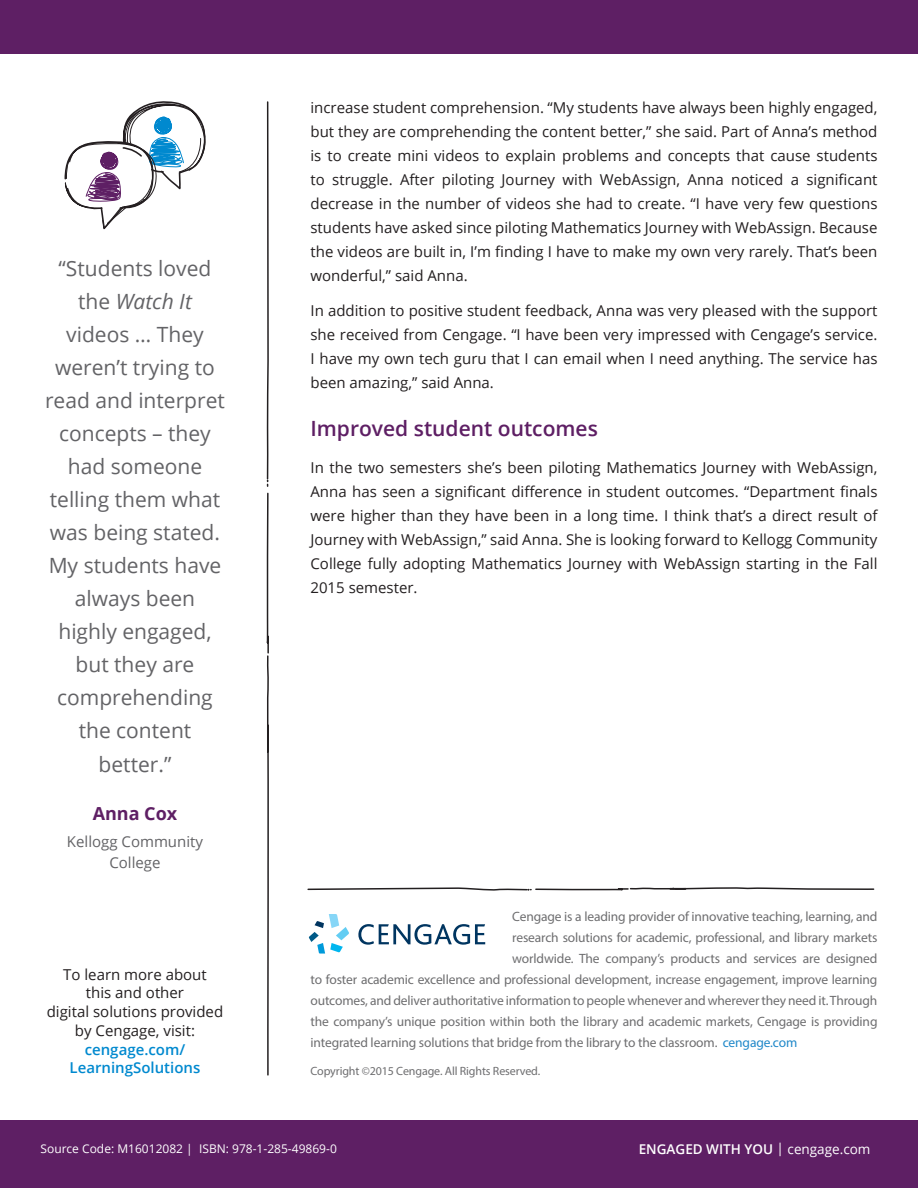
<style>
.page{position:relative;width:918px;height:1188px;background:#fff}
.page>*{position:absolute;margin:0;border:0;box-sizing:border-box;transform-origin:0 0}
.Quote{font:21px/33.2px "Open Sans";color:#636366;text-align:center}
.t1{font:600 21px "Open Sans";color:#5e1f64}
.Quote-2{font:700 18px "Open Sans";color:#5e1f64}
.Main_Body{font:15px/24px "Open Sans";color:#231f20;text-align:justify}
.Main_Body-2{font:600 15px/18.8px "Open Sans";color:#0089cf;text-align:center}
.Quote-3{font:15px/21px "Open Sans";color:#636366;text-align:center}
.Body{font:13.5px "Myriad Pro";letter-spacing:-.01em;color:#6e6e70}
.t2{font:600 13.5px "Open Sans";color:#fff}
.t3{font:12px "Open Sans";color:#fff}
.Body-2{font:12px "Myriad Pro";letter-spacing:-.01em;color:#6e6e70}
.s1{font-style:italic}
.s2{color:#2088c9}
.s3{font-weight:400}
</style>
<div class="page">
<div style="left:0;top:0;width:918px;height:54px;background:#5e1f64"></div>
<div style="left:0;top:1120px;width:918px;height:68px;background:#5e1f64"></div>
<svg style="left:266px;top:101px;width:3px;height:975px"></svg>
<svg style="left:64px;top:101px;width:142px;height:129px"></svg>
<svg style="left:307px;top:887px;width:568px;height:4px"></svg>
<svg style="left:309px;top:914px;width:40px;height:40px"></svg>
<svg style="left:358px;top:924px;width:127px;height:21px"></svg>
<p class="Quote" style="left:45px;top:251px;width:181px">“Students loved the <span class="s1">Watch It </span>videos … They weren’t trying to read and interpret concepts – they had someone telling them what was being stated.<br>My students have always been highly engaged, but they are comprehending the content better.”</p>
<p class="Quote-2" style="left:93px;top:801px;width:86px">Anna Cox</p>
<p class="Quote-3" style="left:67px;top:830px;width:138px">Kellogg Community<br>College</p>
<p class="Main_Body" style="left:47px;top:964px;width:178px;line-height:18.8px;text-align:center">To learn more about<br>this and other<br>digital solutions provided by Cengage, visit:</p>
<p class="Main_Body-2" style="left:70px;top:1039px;width:132px">cengage.com/<br>LearningSolutions</p>
<p class="Main_Body" style="left:310px;top:95px;width:569px">increase student comprehension. “My students have always been highly engaged, but they are comprehending the content better,” she said. Part of Anna’s method is to create mini videos to explain problems and concepts that cause students to struggle. After piloting Journey with WebAssign, Anna noticed a significant decrease in the number of videos she had to create. “I have very few questions students have asked since piloting Mathematics Journey with WebAssign. Because the videos are built in, I’m finding I have to make my own very rarely. That’s been wonderful,” said Anna.</p>
<p class="Main_Body" style="left:310px;top:298px;width:569px">In addition to positive student feedback, Anna was very pleased with the support she received from Cengage. “I have been very impressed with Cengage’s service.<br>I have my own tech guru that I can email when I need anything. The service has been amazing,” said Anna.</p>
<h1 class="t1" style="left:310px;top:414px;width:289px">Improved student outcomes</h1>
<p class="Main_Body" style="left:310px;top:455px;width:569px">In the two semesters she’s been piloting Mathematics Journey with WebAssign, Anna has seen a significant difference in student outcomes. “Department finals were higher than they have been in a long time. I think that’s a direct result of Journey with WebAssign,” said Anna. She is looking forward to Kellogg Community College fully adopting Mathematics Journey with WebAssign starting in the Fall 2015 semester.</p>
<p class="Body" style="left:512px;top:908px;width:367px">Cengage is a leading provider of innovative teaching, learning, and</p>
<p class="Body" style="left:512px;top:929px;width:367px">research solutions for academic, professional, and library markets</p>
<p class="Body" style="left:512px;top:950px;width:367px">worldwide. The company’s products and services are designed</p>
<p class="Body" style="left:310px;top:971px;width:569px">to foster academic excellence and professional development, increase engagement, improve learning</p>
<p class="Body" style="left:310px;top:992px;width:568px">outcomes, and deliver authoritative information to people whenever and wherever they need it. Through</p>
<p class="Body" style="left:310px;top:1013px;width:569px">the company’s unique position within both the library and academic markets, Cengage is providing</p>
<p class="Body" style="left:310px;top:1034px;width:488px">integrated learning solutions that bridge from the library to the classroom. <span class="s2">cengage.com</span></p>
<p class="Body-2" style="left:310px;top:1063px;width:231px">Copyright ©2015 Cengage. All Rights Reserved.</p>
<p class="t3" style="left:40px;top:1140px;width:298px">Source Code: M16012082 | ISBN: 978-1-285-49869-0</p>
<p class="t2" style="left:639px;top:1140px;width:233px">ENGAGED WITH YOU <span class="s3">| cengage.com</span></p>
</div>
